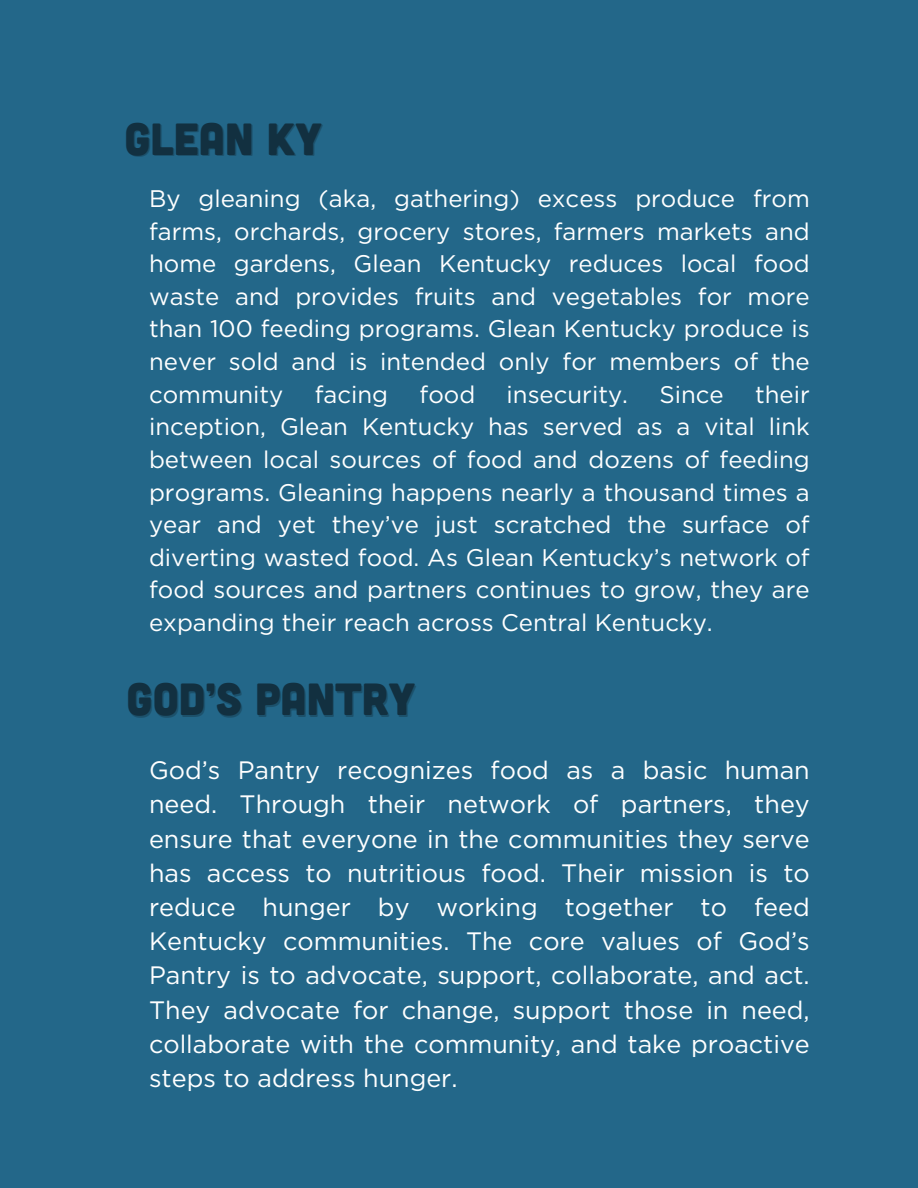
<style>
.page{position:relative;width:918px;height:1188px;background:#236789}
.page>*{position:absolute;margin:0;border:0;box-sizing:border-box;transform-origin:0 0}
.t1{font:45px "Cubano";color:#123040}
.t2{font:25.2px/34.2px "Gotham";color:#fff;text-align:justify}
.t3{font:24px/32.7px "Gotham";color:#fff;text-align:justify}
</style>
<div class="page">
<h1 class="t1" style="left:125px;top:110px;width:199px">GLEAN KY</h1>
<h2 class="t3" style="left:149px;top:182px;width:662px">By gleaning (aka, gathering) excess produce from farms, orchards, grocery stores, farmers markets and home gardens, Glean Kentucky reduces local food waste and provides fruits and vegetables for more than 100 feeding programs. Glean Kentucky produce is never sold and is intended only for members of the community</h2>
<h2 class="t3" style="left:315px;top:378px;width:75px">facing</h2>
<h2 class="t3" style="left:420px;top:378px;width:57px">food</h2>
<h2 class="t3" style="left:507px;top:378px;width:123px">insecurity.</h2>
<h2 class="t3" style="left:659px;top:378px;width:66px">Since</h2>
<h2 class="t3" style="left:149px;top:378px;width:662px;text-indent:606px">their inception, Glean Kentucky has served as a vital link between local sources of food and dozens of feeding programs. Gleaning happens nearly a thousand times a year and yet they’ve just scratched the surface of diverting wasted food. As Glean Kentucky’s network of food sources and partners continues to grow, they are expanding their reach across Central Kentucky.</h2>
<p class="t1" style="left:127px;top:670px;width:290px">GOD’S PANTRY</p>
<p class="t2" style="left:149px;top:753px;width:662px">God’s Pantry recognizes food as a basic human need. Through their network of partners, they ensure that everyone in the communities they serve has access to nutritious food. Their mission is to reduce hunger by working together to feed Kentucky communities. The core values of God’s Pantry is to advocate, support, collaborate, and act.<br>They advocate for change, support those in need, collaborate with the community, and take proactive steps to address hunger.</p>
</div>
